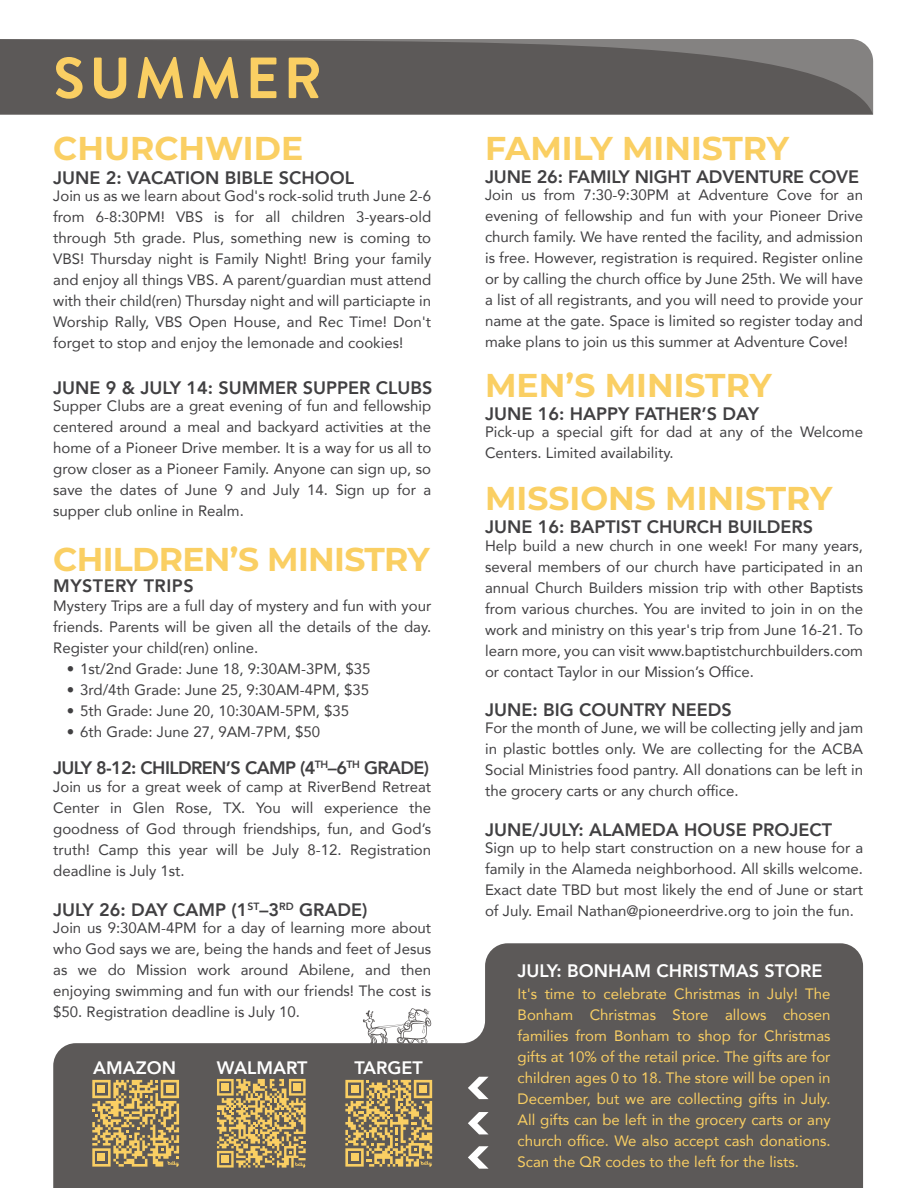
<style>
.page{position:relative;width:918px;height:1188px;background:#fff}
.page>*{position:absolute;margin:0;border:0;box-sizing:border-box;transform-origin:0 0}
.t1{font:700 57.9px "Brandon Text";letter-spacing:.08em;color:#facf63}
.t2{font:700 33px "Montserrat";color:#facf63}
.t3{font:700 33px "Montserrat";letter-spacing:-.02em;color:#facf63}
.t4{font:800 18px "Avenir";color:#414042}
.t5{font:800 18px "Avenir";color:#fff}
.t6{font:800 18px "Avenir";letter-spacing:-.035em;color:#414042}
.t7{font:800 18px "Avenir";letter-spacing:.025em;color:#414042}
.t8{font:15px/21px "Avenir";color:#414042;text-align:justify}
.t9{font:15px/21px "Avenir";color:#facf63;text-align:justify}
</style>
<div class="page">
<svg style="left:53px;top:943px;width:810px;height:245px;fill:#5c5958"></svg>
<svg style="left:0;top:39px;width:873px;height:76px;background:#615e5d"></svg>
<svg style="left:92px;top:1080px;width:87px;height:87px;background:#a9925d"></svg>
<div style="left:98px;top:1085px;width:7px;height:8px;background:#facf63"></div>
<div style="left:166px;top:1085px;width:8px;height:8px;background:#facf63"></div>
<div style="left:98px;top:1154px;width:7px;height:7px;background:#facf63"></div>
<svg style="left:217px;top:1079px;width:89px;height:89px;background:#ad955d"></svg>
<svg style="left:345px;top:1080px;width:87px;height:87px;background:#a8915d"></svg>
<div style="left:351px;top:1085px;width:7px;height:8px;background:#facf63"></div>
<div style="left:351px;top:1154px;width:7px;height:7px;background:#facf63"></div>
<div style="left:419px;top:1085px;width:8px;height:8px;background:#facf63"></div>
<svg style="left:468px;top:1077px;width:21px;height:22px"></svg>
<svg style="left:468px;top:1112px;width:21px;height:22px"></svg>
<svg style="left:468px;top:1146px;width:21px;height:23px"></svg>
<svg style="left:363px;top:1008px;width:68px;height:37px"></svg>
<h1 class="t1" style="left:53px;top:38px;width:270px">SUMMER</h1>
<h2 class="t2" style="left:53px;top:124px;width:251px">CHURCHWIDE</h2>
<p class="t4" style="left:53px;top:164px;width:302px">JUNE 2: VACATION BIBLE SCHOOL</p>
<p class="t8" style="left:53px;top:185px;width:380px">Join us as we learn about God's rock-solid truth June 2-6 from 6-8:30PM! VBS is for all children 3-years-old through 5th grade. Plus, something new is coming to VBS! Thursday night is Family Night! Bring your family and enjoy all things VBS. A parent/guardian must attend with their child(ren) Thursday night and will particiapte in Worship Rally, VBS Open House, and Rec Time! Don't forget to stop and enjoy the lemonade and cookies!</p>
<p class="t4" style="left:53px;top:374px;width:381px">JUNE 9 &amp; JULY 14: SUMMER SUPPER CLUBS</p>
<p class="t8" style="left:53px;top:395px;width:380px">Supper Clubs are a great evening of fun and fellowship centered around a meal and backyard activities at the home of a Pioneer Drive member. It is a way for us all to grow closer as a Pioneer Family. Anyone can sign up, so save the dates of June 9 and July 14. Sign up for a supper club online in Realm.</p>
<h2 class="t3" style="left:53px;top:535px;width:378px">CHILDREN’S MINISTRY</h2>
<p class="t7" style="left:53px;top:572px;width:142px">MYSTERY TRIPS</p>
<p class="t8" style="left:53px;top:595px;width:380px">Mystery Trips are a full day of mystery and fun with your friends. Parents will be given all the details of the day.<br>Register your child(ren) online.</p>
<p class="t8" style="left:67px;top:658px;width:305px">• 1st/2nd Grade: June 18, 9:30AM-3PM, $35</p>
<p class="t8" style="left:67px;top:679px;width:304px">• 3rd/4th Grade: June 25, 9:30AM-4PM, $35</p>
<p class="t8" style="left:67px;top:700px;width:284px">• 5th Grade: June 20, 10:30AM-5PM, $35</p>
<p class="t8" style="left:67px;top:721px;width:255px">• 6th Grade: June 27, 9AM-7PM, $50</p>
<p class="t6" style="left:53px;top:754px;width:378px">JULY 8-12: CHILDREN’S CAMP (4<sup>TH</sup>–6<sup>TH</sup> GRADE)</p>
<p class="t8" style="left:53px;top:775px;width:380px">Join us for a great week of camp at RiverBend Retreat Center in Glen Rose, TX. You will experience the goodness of God through friendships, fun, and God’s truth! Camp this year will be July 8-12. Registration deadline is July 1st.</p>
<p class="t4" style="left:53px;top:896px;width:316px">JULY 26: DAY CAMP (1<sup>ST</sup>–3<sup>RD</sup> GRADE)</p>
<p class="t8" style="left:53px;top:917px;width:380px">Join us 9:30AM-4PM for a day of learning more about who God says we are, being the hands and feet of Jesus as we do Mission work around Abilene, and then enjoying swimming and fun with our friends! The cost is $50. Registration deadline is July 10.</p>
<p class="t5" style="left:93px;top:1054px;width:84px">AMAZON</p>
<p class="t5" style="left:217px;top:1054px;width:92px">WALMART</p>
<p class="t5" style="left:355px;top:1054px;width:70px">TARGET</p>
<h2 class="t2" style="left:485px;top:125px;width:306px">FAMILY MINISTRY</h2>
<p class="t4" style="left:485px;top:163px;width:375px">JUNE 26: FAMILY NIGHT ADVENTURE COVE</p>
<p class="t8" style="left:485px;top:184px;width:380px">Join us from 7:30-9:30PM at Adventure Cove for an evening of fellowship and fun with your Pioneer Drive church family. We have rented the facility, and admission is free. However, registration is required. Register online or by calling the church office by June 25th. We will have a list of all registrants, and you will need to provide your name at the gate. Space is limited so register today and make plans to join us this summer at Adventure Cove!</p>
<h2 class="t2" style="left:485px;top:361px;width:288px">MEN’S MINISTRY</h2>
<p class="t4" style="left:485px;top:400px;width:275px">JUNE 16: HAPPY FATHER’S DAY</p>
<p class="t8" style="left:485px;top:421px;width:379px">Pick-up a special gift for dad at any of the Welcome<br>Centers. Limited availability.</p>
<h2 class="t2" style="left:485px;top:475px;width:349px">MISSIONS MINISTRY</h2>
<p class="t4" style="left:485px;top:513px;width:329px">JUNE 16: BAPTIST CHURCH BUILDERS</p>
<p class="t8" style="left:485px;top:534px;width:380px">Help build a new church in one week! For many years, several members of our church have participated in an annual Church Builders mission trip with other Baptists from various churches. You are invited to join in on the work and ministry on this year's trip from June 16-21. To learn more, you can visit www.baptistchurchbuilders.com or contact Taylor in our Mission’s Office.</p>
<p class="t4" style="left:485px;top:695px;width:248px">JUNE: BIG COUNTRY NEEDS</p>
<p class="t8" style="left:485px;top:717px;width:380px">For the month of June, we will be collecting jelly and jam in plastic bottles only. We are collecting for the ACBA Social Ministries food pantry. All donations can be left in the grocery carts or any church office.</p>
<p class="t4" style="left:485px;top:816px;width:348px">JUNE/JULY: ALAMEDA HOUSE PROJECT</p>
<p class="t8" style="left:485px;top:837px;width:380px">Sign up to help start construction on a new house for a family in the Alameda neighborhood. All skills welcome.<br>Exact date TBD but most likely the end of June or start of July. Email Nathan@pioneerdrive.org to join the fun.</p>
<p class="t5" style="left:518px;top:957px;width:306px">JULY: BONHAM CHRISTMAS STORE</p>
<p class="t9" style="left:518px;top:983px;width:315px">It's time to celebrate Christmas in July! The Bonham Christmas Store allows chosen families from Bonham to shop for Christmas gifts at 10% of the retail price. The gifts are for children ages 0 to 18. The store will be open in December, but we are collecting gifts in July.<br>All gifts can be left in the grocery carts or any church office. We also accept cash donations.<br>Scan the QR codes to the left for the lists.</p>
</div>
